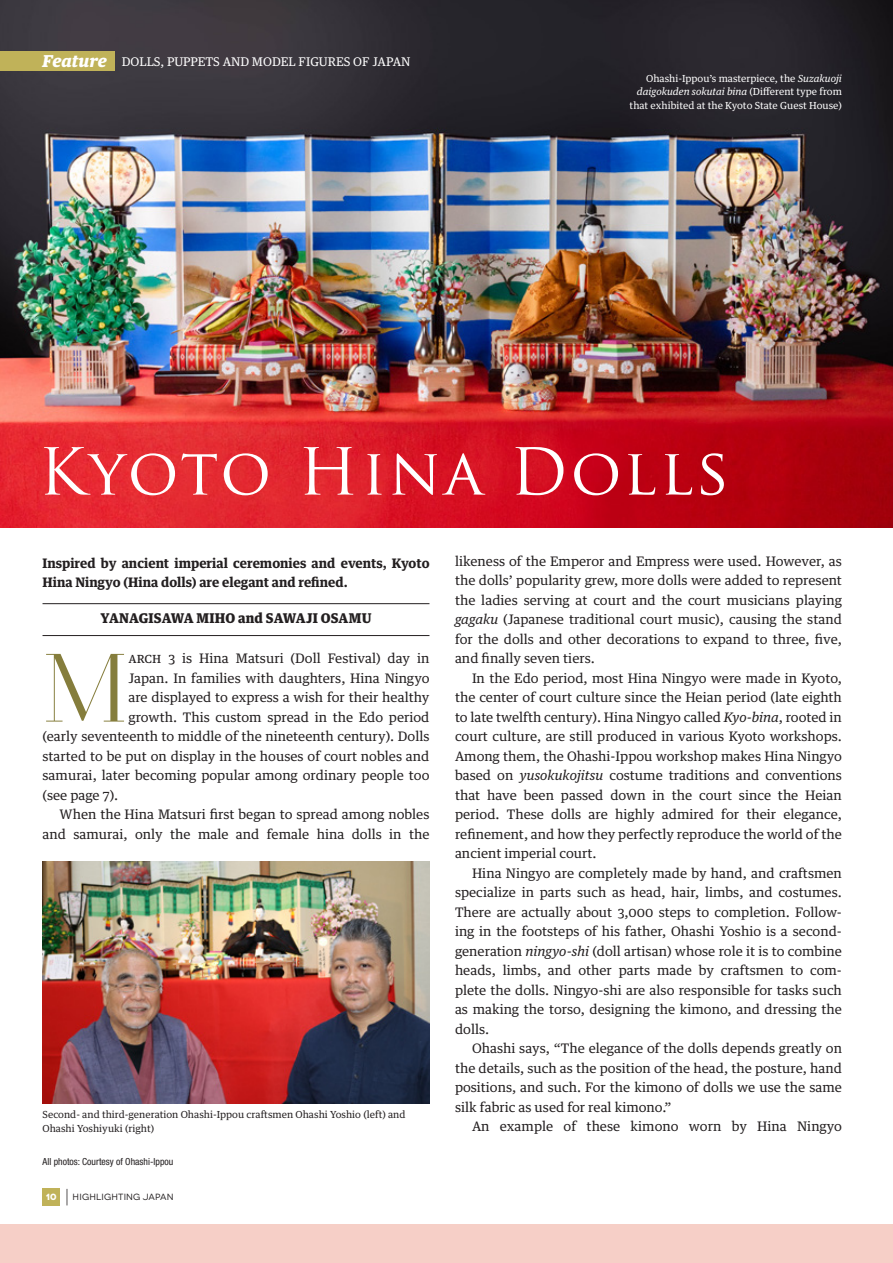
<style>
.page{position:relative;width:893px;height:1263px;background:#fff}
.page>*{position:absolute;margin:0;border:0;box-sizing:border-box;transform-origin:0 0}
.t1{font:300 96.75px "Prumo Display";color:#857d3c}
.t2{font:63px "Trajan Pro";letter-spacing:.05em;color:#fff}
.t3{font:300 19.5px "Novecentowide";color:#231f20}
.t4{font:900 13.5px "Guardian Text Egyp";letter-spacing:.005em;color:#231f20}
.t5{font:13.2px/19.5px "Guardian Text Egyp";color:#231f20;text-align:justify}
.t6{font:700 13.2px/19.5px "Guardian Text Egyp";color:#231f20}
.t7{font:12px "Guardian Text Egyp";color:#fff}
.t8{font:9.75px/13.5px "Guardian Text Egyp";color:#fff;text-align:right}
.t9{font:9.75px/13.5px "Guardian Text Egyp";color:#231f20}
.t10{font:condensed 9.75px "Helvetica Neue LT Pro";color:#231f20}
.t11{font:9px "Novecentowide";letter-spacing:.02em;color:#231f20}
.t12{font:700 9px "Novecentowide";color:#fff}
.s1{font-weight:900;font-style:italic;font-size:16.5px}
.s2{font-style:italic}
</style>
<div class="page">
<div style="left:0;top:1225px;width:893px;height:38px;background:#f6cfc7"></div>
<img style="left:0;top:0;width:892px;height:528px">
<div style="left:0;top:51px;width:115px;height:20px;background:#c0b259"></div>
<div style="left:43px;top:1188px;width:17px;height:18px;background:#c0b259"></div>
<hr style="left:43px;top:603px;width:386px;height:1px;background:#231f20">
<hr style="left:43px;top:635px;width:386px;height:1px;background:#231f20">
<img style="left:43px;top:861px;width:386px;height:243px">
<p class="t7" style="left:43px;top:52px;width:369px"><span class="s1">Feature</span> DOLLS, PUPPETS AND MODEL FIGURES OF JAPAN</p>
<p class="t8" style="left:630px;top:70px;width:214px">Ohashi-Ippou’s masterpiece, the <span class="s2">Suzakuoji daigokuden sokutai bina</span> (Different type from that exhibited at the Kyoto State Guest House)</p>
<h2 class="t2" style="left:38px;top:432px;width:693px">Kyoto Hina Dolls</h2>
<p class="t6" style="left:43px;top:552px;width:388px">Inspired by ancient imperial ceremonies and events, Kyoto<br>Hina Ningyo (Hina dolls) are elegant and refined.</p>
<p class="t4" style="left:100px;top:607px;width:273px">YANAGISAWA MIHO and SAWAJI OSAMU</p>
<h1 class="t1" style="left:43px;top:631px;width:87px">M</h1>
<p class="t5" style="left:128px;top:647px;width:303px">arch 3 is Hina Matsuri (Doll Festival) day in</p>
<p class="t5" style="left:128px;top:667px;width:303px">Japan. In families with daughters, Hina Ningyo</p>
<p class="t5" style="left:128px;top:686px;width:303px">are displayed to express a wish for their healthy</p>
<p class="t5" style="left:128px;top:706px;width:303px">growth. This custom spread in the Edo period</p>
<p class="t5" style="left:43px;top:725px;width:388px">(early seventeenth to middle of the nineteenth century). Dolls</p>
<p class="t5" style="left:43px;top:745px;width:388px">started to be put on display in the houses of court nobles and</p>
<p class="t5" style="left:43px;top:764px;width:388px">samurai, later becoming popular among ordinary people too</p>
<p class="t5" style="left:43px;top:784px;width:77px">(see page 7).</p>
<p class="t5" style="left:60px;top:803px;width:371px">When the Hina Matsuri first began to spread among nobles</p>
<p class="t5" style="left:43px;top:823px;width:388px">and samurai, only the male and female hina dolls in the</p>
<p class="t9" style="left:43px;top:1107px;width:365px">Second- and third-generation Ohashi-Ippou craftsmen Ohashi Yoshio (left) and<br>Ohashi Yoshiyuki (right)</p>
<p class="t10" style="left:43px;top:1156px;width:132px">All photos: Courtesy of Ohashi-Ippou</p>
<h3 class="t3" style="left:65px;top:1186px;width:6px">|</h3>
<p class="t12" style="left:46px;top:1191px;width:12px">10</p>
<p class="t11" style="left:73px;top:1192px;width:103px">HIGHLIGHTING JAPAN</p>
<p class="t5" style="left:455px;top:550px;width:388px">likeness of the Emperor and Empress were used. However, as the dolls’ popularity grew, more dolls were added to represent the ladies serving at court and the court musicians playing <span class="s2">gagaku</span> (Japanese traditional court music), causing the stand for the dolls and other decorations to expand to three, five, and finally seven tiers.</p>
<p class="t5" style="left:455px;top:667px;width:388px;text-indent:17px">In the Edo period, most Hina Ningyo were made in Kyoto, the center of court culture since the Heian period (late eighth to late twelfth century). Hina Ningyo called <span class="s2">Kyo-bina</span>, rooted in court culture, are still produced in various Kyoto workshops.<br>Among them, the Ohashi-Ippou workshop makes Hina Ningyo based on <span class="s2">yusokukojitsu</span> costume traditions and conventions that have been passed down in the court since the Heian period. These dolls are highly admired for their elegance, refinement, and how they perfectly reproduce the world of the ancient imperial court.</p>
<p class="t5" style="left:455px;top:862px;width:388px;text-indent:17px">Hina Ningyo are completely made by hand, and craftsmen specialize in parts such as head, hair, limbs, and costumes.<br>There are actually about 3,000 steps to completion. Follow&shy;ing in the footsteps of his father, Ohashi Yoshio is a second&shy;generation <span class="s2">ningyo-shi</span> (doll artisan) whose role it is to combine heads, limbs, and other parts made by craftsmen to com&shy;plete the dolls. Ningyo-shi are also responsible for tasks such as making the torso, designing the kimono, and dressing the dolls.</p>
<p class="t5" style="left:455px;top:1037px;width:388px;text-indent:17px">Ohashi says, “The elegance of the dolls depends greatly on the details, such as the position of the head, the posture, hand positions, and such. For the kimono of dolls we use the same silk fabric as used for real kimono.”</p>
<p class="t5" style="left:472px;top:1115px;width:371px">An example of these kimono worn by Hina Ningyo</p>
</div>
